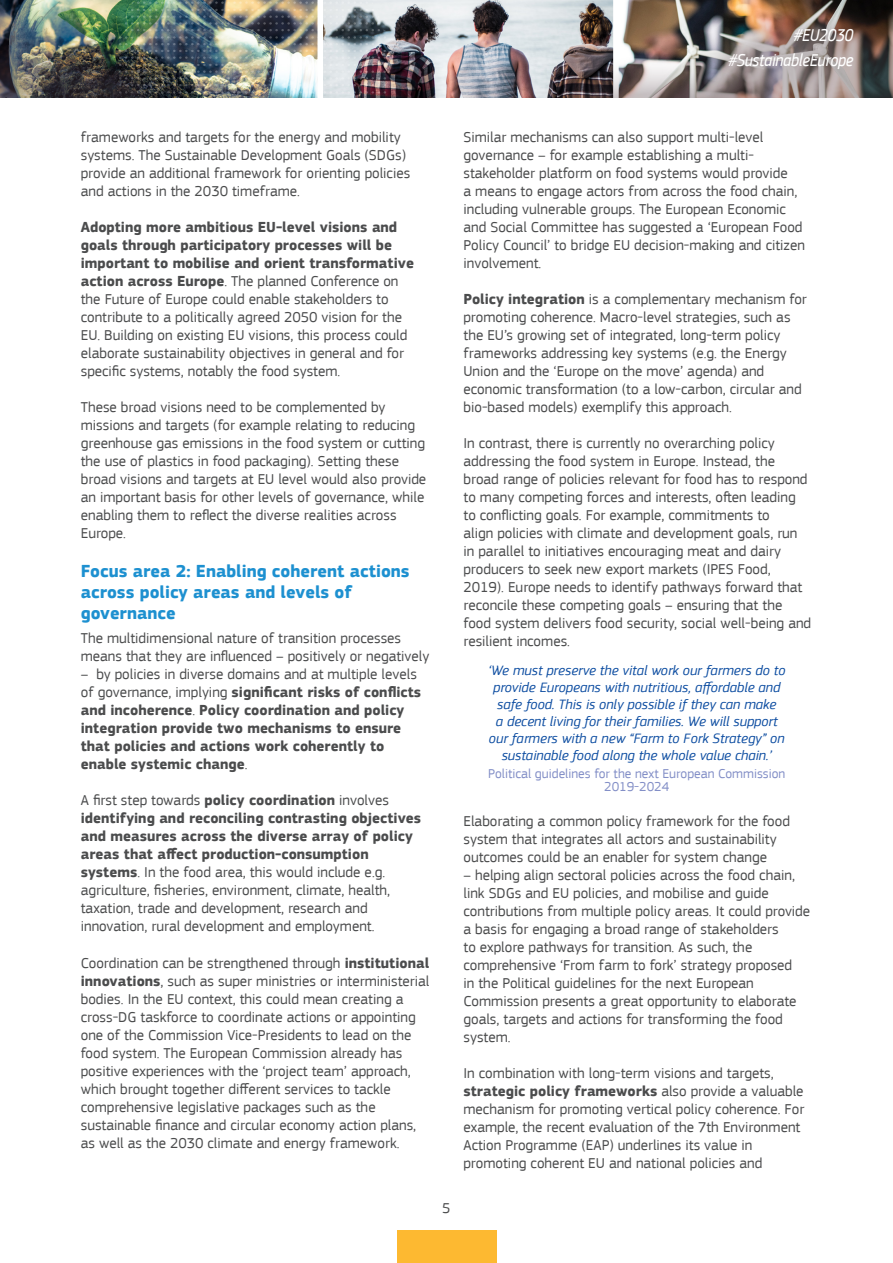
<style>
.page{position:relative;width:893px;height:1263px;background:#fff}
.page>*{position:absolute;margin:0;border:0;box-sizing:border-box;transform-origin:0 0}
.TITLE_2{font:700 18px/21px "EC Square Sans Pro";color:#1d90d0}
.t1{font:italic 18px/25.5px "EC Square Sans Cond Pro";color:#fff;text-align:right}
.BODY_TEXT{font:15px/18px "EC Square Sans Pro";color:#4b4c4d}
.BODY_TEXT-2{font:700 15px/18px "EC Square Sans Pro";color:#4b4c4d}
.t2{font:italic 14.25px/17.1px "EC Square Sans Pro";color:#0d4da1;text-align:center}
.t3{font:13.5px/13.5px "EC Square Sans Pro";color:#838fc7;text-align:center}
.s1{font-weight:700}
.s2{font-weight:400}
</style>
<div class="page">
<svg style="left:622px;top:0;width:44px;height:52px;background:#937760"></svg>
<img style="left:666px;top:0;width:227px;height:98px">
<img style="left:0;top:0;width:317px;height:27px">
<img style="left:317px;top:0;width:297px;height:98px">
<img style="left:115px;top:2px;width:275px;height:96px">
<img style="left:0;top:27px;width:198px;height:71px">
<img style="left:499px;top:50px;width:317px;height:316px;border-radius:50%">
<div style="left:0;top:99px;width:893px;height:407px;background:#fff"></div>
<div style="left:397px;top:1230px;width:99px;height:33px;background:#fdb931"></div>
<p class="t1" style="left:728px;top:22px;width:126px">#EU2030 #SustainableEurope</p>
<p class="BODY_TEXT" style="left:81px;top:128px;width:331px">frameworks and targets for the energy and mobility systems. The Sustainable Development Goals (SDGs) provide an additional framework for orienting policies and actions in the 2030 timeframe.</p>
<p class="BODY_TEXT" style="left:81px;top:218px;width:335px"><span class="s1">Adopting more ambitious EU-level visions and goals through participatory processes will be important to mobilise and orient transformative action across Europe</span>. The planned Conference on the Future of Europe could enable stakeholders to contribute to a politically agreed 2050 vision for the EU. Building on existing EU visions, this process could elaborate sustainability objectives in general and for specific systems, notably the food system.</p>
<p class="BODY_TEXT" style="left:81px;top:398px;width:347px">These broad visions need to be complemented by missions and targets (for example relating to reducing greenhouse gas emissions in the food system or cutting the use of plastics in food packaging). Setting these broad visions and targets at EU level would also provide an important basis for other levels of governance, while enabling them to reflect the diverse realities across Europe.</p>
<p class="TITLE_2" style="left:81px;top:561px;width:330px">Focus area 2: Enabling coherent actions across policy areas and levels of governance</p>
<p class="BODY_TEXT" style="left:81px;top:630px;width:350px">The multidimensional nature of transition processes means that they are influenced – positively or negatively</p>
<p class="BODY_TEXT-2" style="left:81px;top:666px;width:342px"><span class="s2">– by policies in diverse domains and at multiple levels of governance, implying</span> significant risks of conflicts and incoherence<span class="s2">.</span> Policy coordination and policy integration provide two mechanisms to ensure that policies and actions work coherently to enable systemic change<span class="s2">.</span></p>
<p class="BODY_TEXT" style="left:81px;top:792px;width:342px">A first step towards <span class="s1">policy coordination</span> involves <span class="s1">identifying and reconciling contrasting objectives and measures across the diverse array of policy areas that affect production-consumption systems</span>. In the food area, this would include e.g. agriculture, fisheries, environment, climate, health, taxation, trade and development, research and innovation, rural development and employment.</p>
<p class="BODY_TEXT" style="left:81px;top:954px;width:350px">Coordination can be strengthened through <span class="s1">institutional innovations</span>, such as super ministries or interministerial bodies. In the EU context, this could mean creating a cross-DG taskforce to coordinate actions or appointing one of the Commission Vice-Presidents to lead on the food system. The European Commission already has positive experiences with the ‘project team’ approach, which brought together different services to tackle comprehensive legislative packages such as the sustainable finance and circular economy action plans, as well as the 2030 climate and energy framework.</p>
<p class="BODY_TEXT" style="left:442px;top:1199px;width:10px">5</p>
<p class="BODY_TEXT" style="left:463px;top:128px;width:343px">Similar mechanisms can also support multi-level governance – for example establishing a multi&shy;stakeholder platform on food systems would provide<br>a means to engage actors from across the food chain, including vulnerable groups. The European Economic and Social Committee has suggested a ‘European Food Policy Council’ to bridge EU decision-making and citizen involvement.</p>
<p class="BODY_TEXT" style="left:463px;top:290px;width:345px"><span class="s1">Policy integration</span> is a complementary mechanism for promoting coherence. Macro-level strategies, such as the EU’s growing set of integrated, long-term policy frameworks addressing key systems (e.g. the Energy Union and the ‘Europe on the move’ agenda) and economic transformation (to a low-carbon, circular and bio-based models) exemplify this approach.</p>
<p class="BODY_TEXT" style="left:463px;top:434px;width:349px">In contrast, there is currently no overarching policy addressing the food system in Europe. Instead, the broad range of policies relevant for food has to respond to many competing forces and interests, often leading to conflicting goals. For example, commitments to<br>align policies with climate and development goals, run in parallel to initiatives encouraging meat and dairy producers to seek new export markets (IPES Food, 2019). Europe needs to identify pathways forward that reconcile these competing goals – ensuring that the food system delivers food security, social well-being and resilient incomes.</p>
<p class="t2" style="left:488px;top:661px;width:299px">‘We must preserve the vital work our farmers do to provide Europeans with nutritious, affordable and safe food. This is only possible if they can make<br>a decent living for their families. We will support our farmers with a new “Farm to Fork Strategy” on sustainable food along the whole value chain.’</p>
<p class="t3" style="left:488px;top:767px;width:299px">Political guidelines for the next European Commission<br>2019-2024</p>
<p class="BODY_TEXT" style="left:463px;top:812px;width:328px">Elaborating a common policy framework for the food system that integrates all actors and sustainability outcomes could be an enabler for system change</p>
<p class="BODY_TEXT" style="left:463px;top:866px;width:348px">– helping align sectoral policies across the food chain, link SDGs and EU policies, and mobilise and guide contributions from multiple policy areas. It could provide a basis for engaging a broad range of stakeholders<br>to explore pathways for transition. As such, the comprehensive ‘From farm to fork’ strategy proposed<br>in the Political guidelines for the next European Commission presents a great opportunity to elaborate goals, targets and actions for transforming the food system.</p>
<p class="BODY_TEXT" style="left:463px;top:1064px;width:342px">In combination with long-term visions and targets, <span class="s1">strategic policy frameworks</span> also provide a valuable mechanism for promoting vertical policy coherence. For example, the recent evaluation of the 7th Environment Action Programme (EAP) underlines its value in promoting coherent EU and national policies and</p>
</div>
